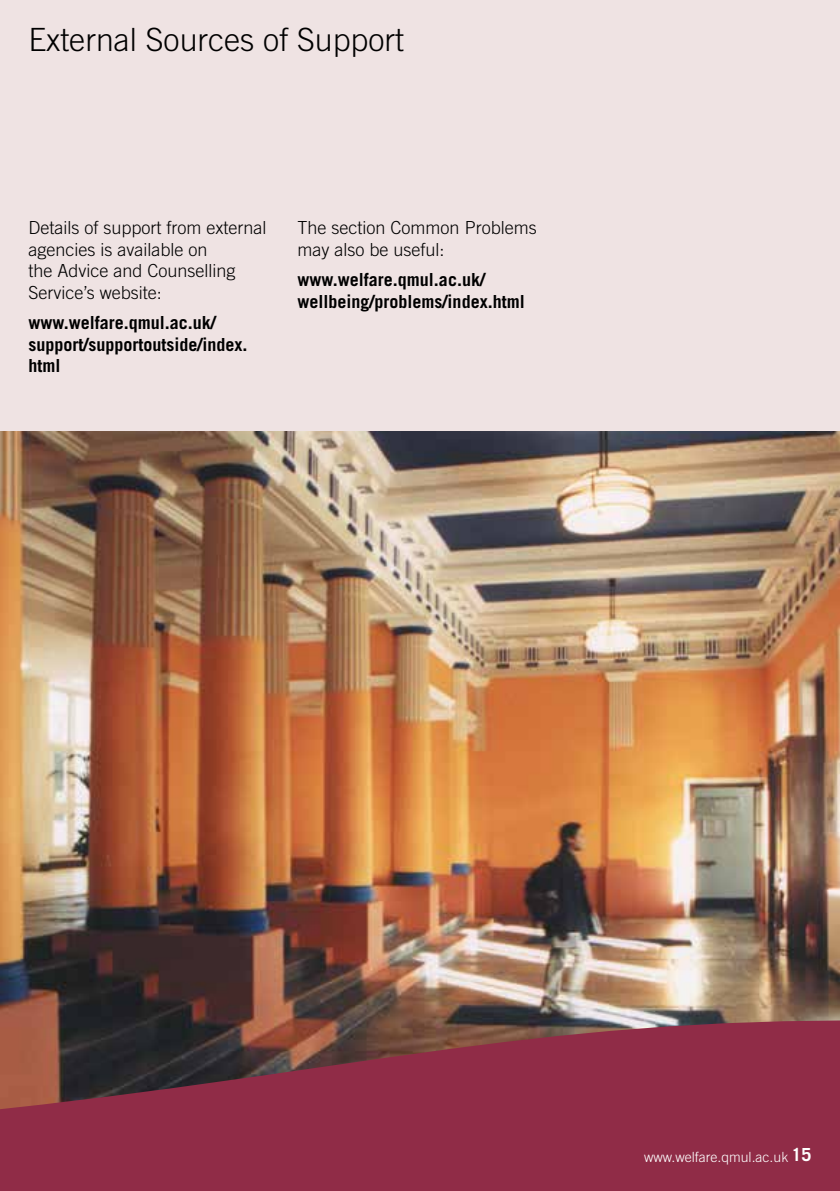
<style>
.page{position:relative;width:840px;height:1191px;background:#fff}
.page>*{position:absolute;margin:0;border:0;box-sizing:border-box;transform-origin:0 0}
.t1{font:300 32px "Trade Gothic LT Std";color:#000}
.t2{font:300 18px/21.6px "Trade Gothic LT Std";color:#000}
.t3{font:700 18px/21.6px "Trade Gothic LT Std";color:#000}
.t4{font:700 18px "Trade Gothic LT Std";color:#fff}
.t5{font:300 14px "Trade Gothic LT Std";color:#fff}
</style>
<div class="page">
<div style="left:0;top:0;width:839px;height:1191px;background:#efe3e3"></div>
<img style="left:0;top:431px;width:839px;height:572px">
<div style="left:0;top:1167px;width:839px;height:24px;background:#902c47"></div>
<svg style="left:0;top:1003px;width:839px;height:164px;background:#813645"></svg>
<h1 class="t1" style="left:28px;top:21px;width:377px">External Sources of Support</h1>
<p class="t2" style="left:28px;top:217px;width:240px">Details of support from external agencies is available on<br>the Advice and Counselling<br>Service’s website:</p>
<p class="t3" style="left:28px;top:312px;width:220px">www.welfare.qmul.ac.uk/ support/supportoutside/index. html</p>
<p class="t2" style="left:297px;top:217px;width:241px">The section Common Problems may also be useful:</p>
<p class="t3" style="left:297px;top:268px;width:229px">www.welfare.qmul.ac.uk/ wellbeing/problems/index.html</p>
<p class="t4" style="left:791px;top:1143px;width:22px">15</p>
<p class="t5" style="left:644px;top:1149px;width:145px">www.welfare.qmul.ac.uk</p>
</div>
